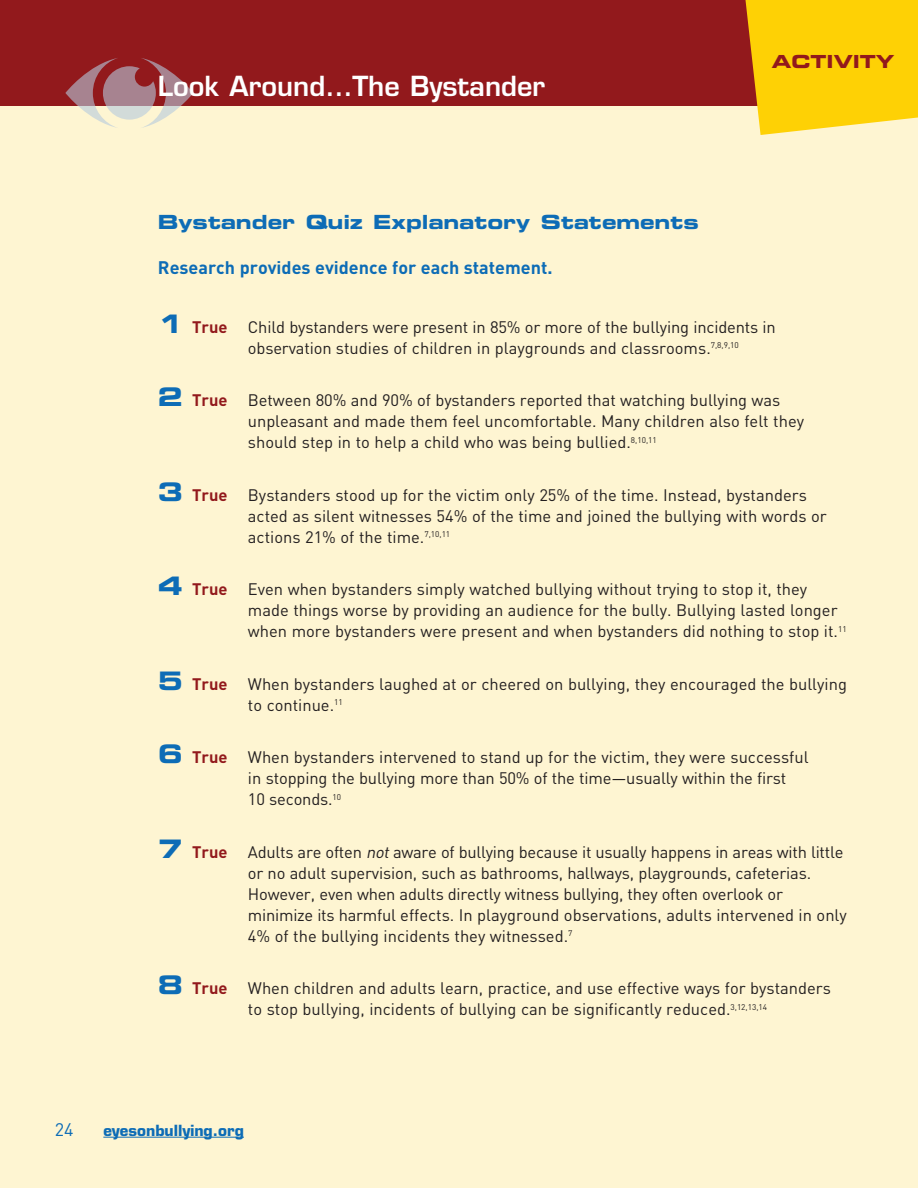
<style>
.page{position:relative;width:918px;height:1188px;background:#fef5d2}
.page>*{position:absolute;margin:0;border:0;box-sizing:border-box;transform-origin:0 0}
.MainPage_chapter_hea{font:600 27px "Eurostile LT Std";color:#fff}
.MainPage_A_head{font:19.5px "Eurostile LT Std Bold Ex 2";color:#0d6cb6}
.MainPage_B_head{font:700 18px "DIN";color:#0d6cb6}
.t1{font:18px "Eurostile LT Std Bold Ex 2";color:#92191c}
.t2{font:18px "DIN";color:#0d6cb6}
.Activity_numbers{font:16.5px/21px "DIN";color:#231f20}
.t3{font:700 15px "Eurostile LT Std";color:#0d6cb6}
.s1{font-family:"Eurostile LT Std Bold Ex 2";font-size:25.5px;color:#0d6cb6}
.s2{font-weight:700;color:#92191c}
.s3{font-style:italic}
</style>
<div class="page">
<div style="left:0;top:0;width:918px;height:106px;background:#92191c"></div>
<svg style="left:746px;top:0;width:172px;height:135px;background:#fbcf15"></svg>
<hr style="left:103px;top:1137px;width:141px;height:1px;background:#0d6cb6">
<svg style="left:65px;top:58px;width:128px;height:70px"></svg>
<p class="MainPage_chapter_hea" style="left:158px;top:69px;width:389px">Look Around…The Bystander</p>
<p class="t1" style="left:772px;top:48px;width:124px">ACTIVITY</p>
<p class="MainPage_A_head" style="left:158px;top:208px;width:542px">Bystander Quiz Explanatory Statements</p>
<p class="MainPage_B_head" style="left:158px;top:256px;width:396px">Research provides evidence for each statement.</p>
<p class="Activity_numbers" style="left:248px;top:316px;width:529px;text-indent:-90px"><span class="s1">1</span> <span class="s2">True</span> Child bystanders were present in 85% or more of the bullying incidents in observation studies of children in playgrounds and classrooms.<sup>7,8,9,10</sup></p>
<p class="Activity_numbers" style="left:248px;top:390px;width:558px;text-indent:-90px"><span class="s1">2</span> <span class="s2">True</span> Between 80% and 90% of bystanders reported that watching bullying was unpleasant and made them feel uncomfortable. Many children also felt they should step in to help a child who was being bullied.<sup>8,10,11</sup></p>
<p class="Activity_numbers" style="left:248px;top:484px;width:580px;text-indent:-90px"><span class="s1">3</span> <span class="s2">True</span> Bystanders stood up for the victim only 25% of the time. Instead, bystanders acted as silent witnesses 54% of the time and joined the bullying with words or actions 21% of the time.<sup>7,10,11</sup></p>
<p class="Activity_numbers" style="left:248px;top:579px;width:600px;text-indent:-90px"><span class="s1">4</span> <span class="s2">True</span> Even when bystanders simply watched bullying without trying to stop it, they made things worse by providing an audience for the bully. Bullying lasted longer when more bystanders were present and when bystanders did nothing to stop it.<sup>11</sup></p>
<p class="Activity_numbers" style="left:248px;top:673px;width:601px;text-indent:-90px"><span class="s1">5</span> <span class="s2">True</span> When bystanders laughed at or cheered on bullying, they encouraged the bullying to continue.<sup>11</sup></p>
<p class="Activity_numbers" style="left:248px;top:747px;width:562px;text-indent:-90px"><span class="s1">6</span> <span class="s2">True</span> When bystanders intervened to stand up for the victim, they were successful in stopping the bullying more than 50% of the time—usually within the first<br>10 seconds.<sup>10</sup></p>
<p class="Activity_numbers" style="left:248px;top:841px;width:600px;text-indent:-90px"><span class="s1">7</span> <span class="s2">True</span> Adults are often <span class="s3">not</span>aware of bullying because it usually happens in areas with little or no adult supervision, such as bathrooms, hallways, playgrounds, cafeterias.<br>However, even when adults directly witness bullying, they often overlook or minimize its harmful effects. In playground observations, adults intervened in only 4% of the bullying incidents they witnessed.<sup>7</sup></p>
<p class="Activity_numbers" style="left:248px;top:978px;width:585px;text-indent:-90px"><span class="s1">8</span> <span class="s2">True</span> When children and adults learn, practice, and use effective ways for bystanders to stop bullying, incidents of bullying can be significantly reduced.<sup>3,12,13,14</sup></p>
<p class="t2" style="left:55px;top:1118px;width:20px">24</p>
<p class="t3" style="left:103px;top:1121px;width:142px">eyesonbullying.org</p>
</div>
